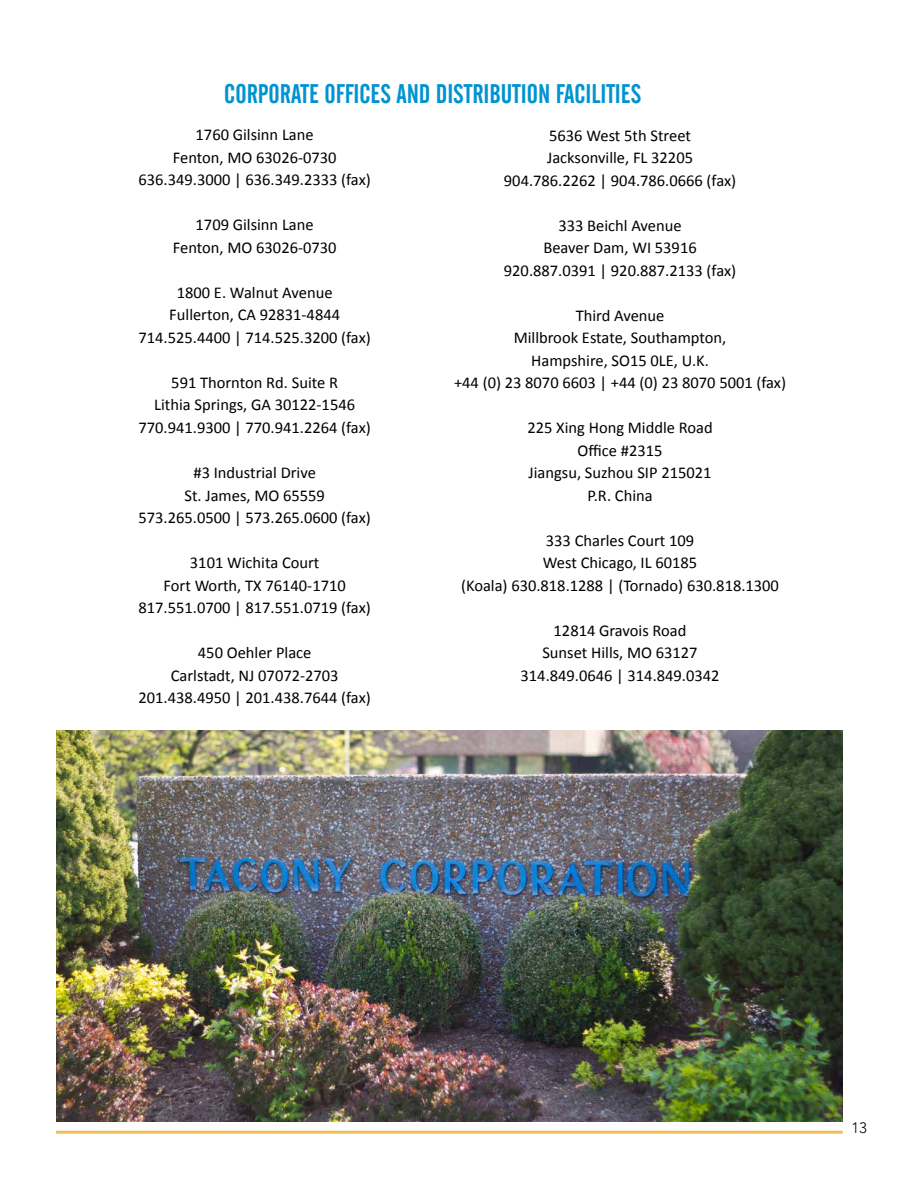
<style>
.page{position:relative;width:918px;height:1188px;background:#fff}
.page>*{position:absolute;margin:0;border:0;box-sizing:border-box;transform-origin:0 0}
.t1{font:26.7px "Alternate Gothic No 2 BT";color:#0093d0}
.t2{font:16.5px/22.5px "Calibri";color:#000;text-align:center}
.t3{font:300 15px "Avenir";color:#000}
</style>
<div class="page">
<hr style="left:56px;top:1131px;width:787px;height:3px;background:#eea620">
<img style="left:56px;top:731px;width:787px;height:390px">
<h1 class="t1" style="left:224px;top:79px;width:418px">CORPORATE OFFICES AND DISTRIBUTION FACILITIES</h1>
<p class="t2" style="left:139px;top:124px;width:234px">1760 Gilsinn Lane<br>Fenton, MO 63026-0730<br>636.349.3000 | 636.349.2333 (fax)</p>
<p class="t2" style="left:173px;top:214px;width:165px">1709 Gilsinn Lane<br>Fenton, MO 63026-0730</p>
<p class="t2" style="left:139px;top:281px;width:234px">1800 E. Walnut Avenue<br>Fullerton, CA 92831-4844<br>714.525.4400 | 714.525.3200 (fax)</p>
<p class="t2" style="left:139px;top:371px;width:234px">591 Thornton Rd. Suite R<br>Lithia Springs, GA 30122-1546<br>770.941.9300 | 770.941.2264 (fax)</p>
<p class="t2" style="left:139px;top:461px;width:234px">#3 Industrial Drive<br>St. James, MO 65559<br>573.265.0500 | 573.265.0600 (fax)</p>
<p class="t2" style="left:139px;top:551px;width:234px">3101 Wichita Court<br>Fort Worth, TX 76140-1710<br>817.551.0700 | 817.551.0719 (fax)</p>
<p class="t2" style="left:139px;top:641px;width:234px">450 Oehler Place<br>Carlstadt, NJ 07072-2703<br>201.438.4950 | 201.438.7644 (fax)</p>
<p class="t2" style="left:504px;top:124px;width:234px">5636 West 5th Street<br>Jacksonville, FL 32205<br>904.786.2262 | 904.786.0666 (fax)</p>
<p class="t2" style="left:504px;top:214px;width:234px">333 Beichl Avenue<br>Beaver Dam, WI 53916<br>920.887.0391 | 920.887.2133 (fax)</p>
<p class="t2" style="left:454px;top:304px;width:334px">Third Avenue<br>Millbrook Estate, Southampton,<br>Hampshire, SO15 0LE, U.K.<br>+44 (0) 23 8070 6603 | +44 (0) 23 8070 5001 (fax)</p>
<p class="t2" style="left:527px;top:416px;width:187px">225 Xing Hong Middle Road<br>Office #2315<br>Jiangsu, Suzhou SIP 215021<br>P.R. China</p>
<p class="t2" style="left:461px;top:529px;width:319px">333 Charles Court 109<br>West Chicago, IL 60185<br>(Koala) 630.818.1288 | (Tornado) 630.818.1300</p>
<p class="t2" style="left:521px;top:619px;width:200px">12814 Gravois Road<br>Sunset Hills, MO 63127<br>314.849.0646 | 314.849.0342</p>
<p class="t3" style="left:851px;top:1119px;width:17px">13</p>
</div>
